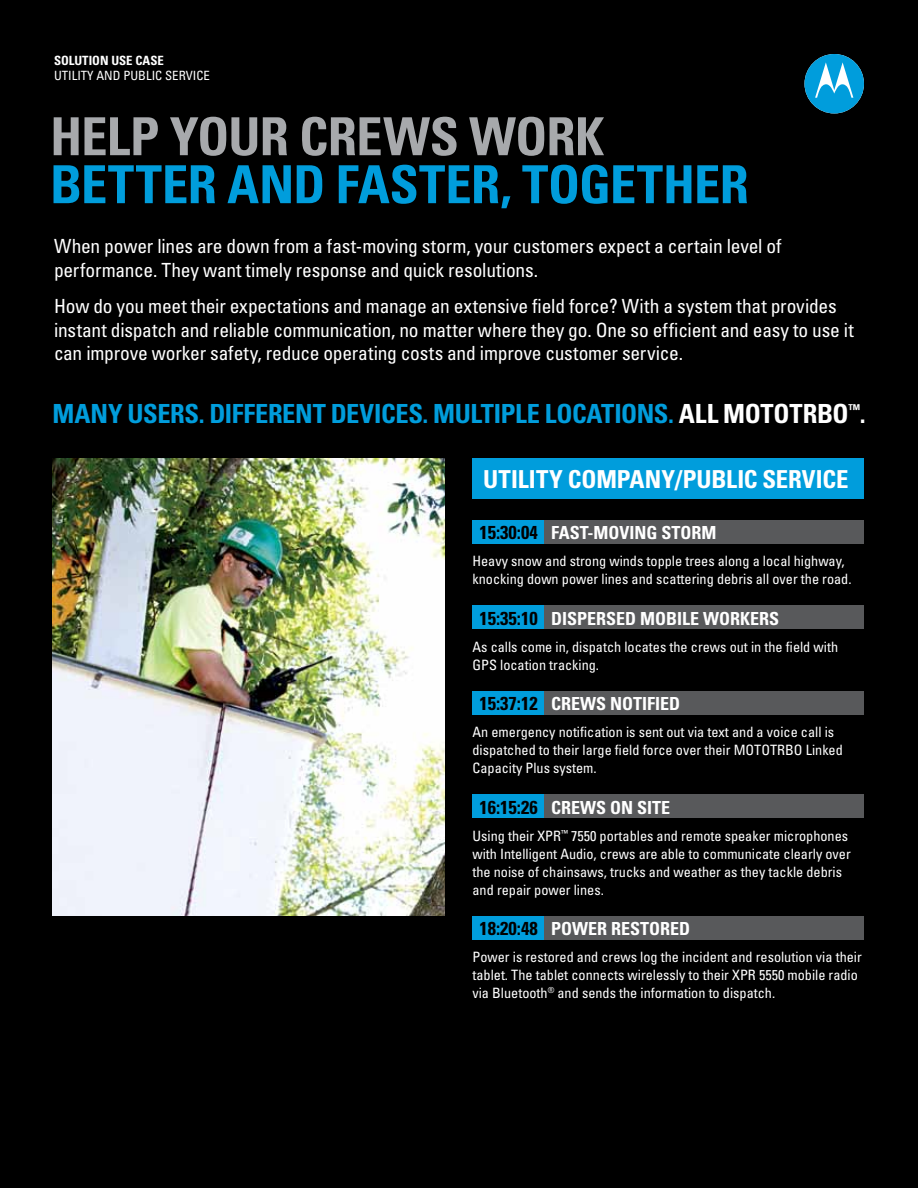
<style>
.page{position:relative;width:918px;height:1188px;background:#000}
.page>*{position:absolute;margin:0;border:0;box-sizing:border-box;transform-origin:0 0}
.t1{font:700 condensed 52.5px "Univers";letter-spacing:-.005em;color:#009ddc}
.t2{font:700 condensed 52.5px "Univers";letter-spacing:-.015em;color:#a7a9ac}
.t3{font:700 condensed 26.4px "Univers";letter-spacing:-.015em;color:#009ddc}
.t4{font:700 condensed 24.75px "Univers";color:#fff}
.t5{font:condensed 19.5px/23.2px "Univers";letter-spacing:-.01em;color:#fff}
.t6{font:700 condensed 18px "Univers";color:#fff}
.t7{font:condensed 14.25px/18px "Univers";color:#fff}
.t8{font:condensed 12.75px "Univers";color:#fff}
.t9{font:700 condensed 12.75px "Univers";color:#fff}
.s1{color:#fff}
.s2{font-size:18.75px;color:#000}
</style>
<div class="page">
<div style="left:472px;top:520px;width:73px;height:24px;background:#009ddc"></div>
<div style="left:545px;top:520px;width:319px;height:24px;background:#58595b"></div>
<div style="left:472px;top:606px;width:73px;height:23px;background:#009ddc"></div>
<div style="left:545px;top:606px;width:319px;height:23px;background:#58595b"></div>
<div style="left:472px;top:691px;width:73px;height:24px;background:#009ddc"></div>
<div style="left:545px;top:691px;width:319px;height:24px;background:#58595b"></div>
<div style="left:472px;top:795px;width:73px;height:23px;background:#009ddc"></div>
<div style="left:545px;top:795px;width:319px;height:23px;background:#58595b"></div>
<div style="left:472px;top:916px;width:73px;height:23px;background:#009ddc"></div>
<div style="left:545px;top:916px;width:319px;height:23px;background:#58595b"></div>
<svg style="left:805px;top:54px;width:59px;height:59px"></svg>
<img style="left:52px;top:458px;width:393px;height:458px">
<div style="left:472px;top:459px;width:392px;height:40px;background:#009ddc"></div>
<p class="t9" style="left:54px;top:53px;width:111px">SOLUTION USE CASE</p>
<p class="t8" style="left:54px;top:68px;width:14px">Utilit</p>
<p class="t8" style="left:87px;top:68px;width:44px">y and public</p>
<p class="t8" style="left:165px;top:68px;width:46px">service</p>
<h1 class="t2" style="left:50px;top:104px;width:150px">HELP YOUR</h1>
<h1 class="t2" style="left:299px;top:104px;width:32px">CREWS</h1>
<h1 class="t2" style="left:469px;top:104px;width:137px">WORK</h1>
<h1 class="t1" style="left:50px;top:152px;width:700px">BETTER AND FASTER, TOGETHER</h1>
<h3 class="t5" style="left:54px;top:235px;width:729px">When power lines are down from a fast-moving storm, your customers expect a certain level of performance. They want timely response and quick resolutions.</h3>
<p class="t5" style="left:54px;top:295px;width:801px">How do you meet their expectations and manage an extensive field force? With a system that provides instant dispatch and reliable communication, no matter where they go. One so efficient and easy to use it can improve worker safety, reduce operating costs and improve customer service.</p>
<h2 class="t3" style="left:52px;top:398px;width:815px">MANY USERS. DIFFERENT DEVICES. MULTIPLE LOCATIONS. <span class="s1">ALL MOTOTRBO</span><sup>™</sup><span class="s1">.</span></h2>
<h3 class="t4" style="left:483px;top:464px;width:28px">UTILITY</h3>
<h3 class="t4" style="left:568px;top:464px;width:31px">COMPANY</h3>
<h3 class="t4" style="left:675px;top:464px;width:35px">/PUBLIC</h3>
<h3 class="t4" style="left:763px;top:464px;width:27px">SERVICE</h3>
<p class="t6" style="left:480px;top:522px;width:238px"><span class="s2">15:30:04</span> FAST-MOVING STORM</p>
<p class="t7" style="left:472px;top:552px;width:381px">Heavy snow and strong winds topple trees along a local highway, knocking down power lines and scattering debris all over the road.</p>
<p class="t6" style="left:480px;top:607px;width:301px"><span class="s2">15:35:10</span> DISPERSED MOBILE WORKERS</p>
<p class="t7" style="left:472px;top:637px;width:367px">As calls come in, dispatch locates the crews out in the field with<br>GPS location tracking.</p>
<p class="t6" style="left:480px;top:693px;width:202px"><span class="s2">15:37:12</span> CREWS NOTIFIED</p>
<p class="t7" style="left:472px;top:723px;width:372px">An emergency notification is sent out via text and a voice call is dispatched to their large field force over their MOTOTRBO Linked<br>Capacity Plus system.</p>
<p class="t6" style="left:480px;top:796px;width:192px"><span class="s2">16:15:26</span> CREWS ON SITE</p>
<p class="t7" style="left:472px;top:826px;width:380px">Using their XPR<sup>™</sup> 7550 portables and remote speaker microphones with Intelligent Audio, crews are able to communicate clearly over the noise of chainsaws, trucks and weather as they tackle debris and repair power lines.</p>
<p class="t6" style="left:480px;top:917px;width:212px"><span class="s2">18:20:48</span> POWER RESTORED</p>
<p class="t7" style="left:472px;top:947px;width:391px">Power is restored and crews log the incident and resolution via their tablet. The tablet connects wirelessly to their XPR 5550 mobile radio via Bluetooth<sup>®</sup> and sends the information to dispatch.</p>
</div>
